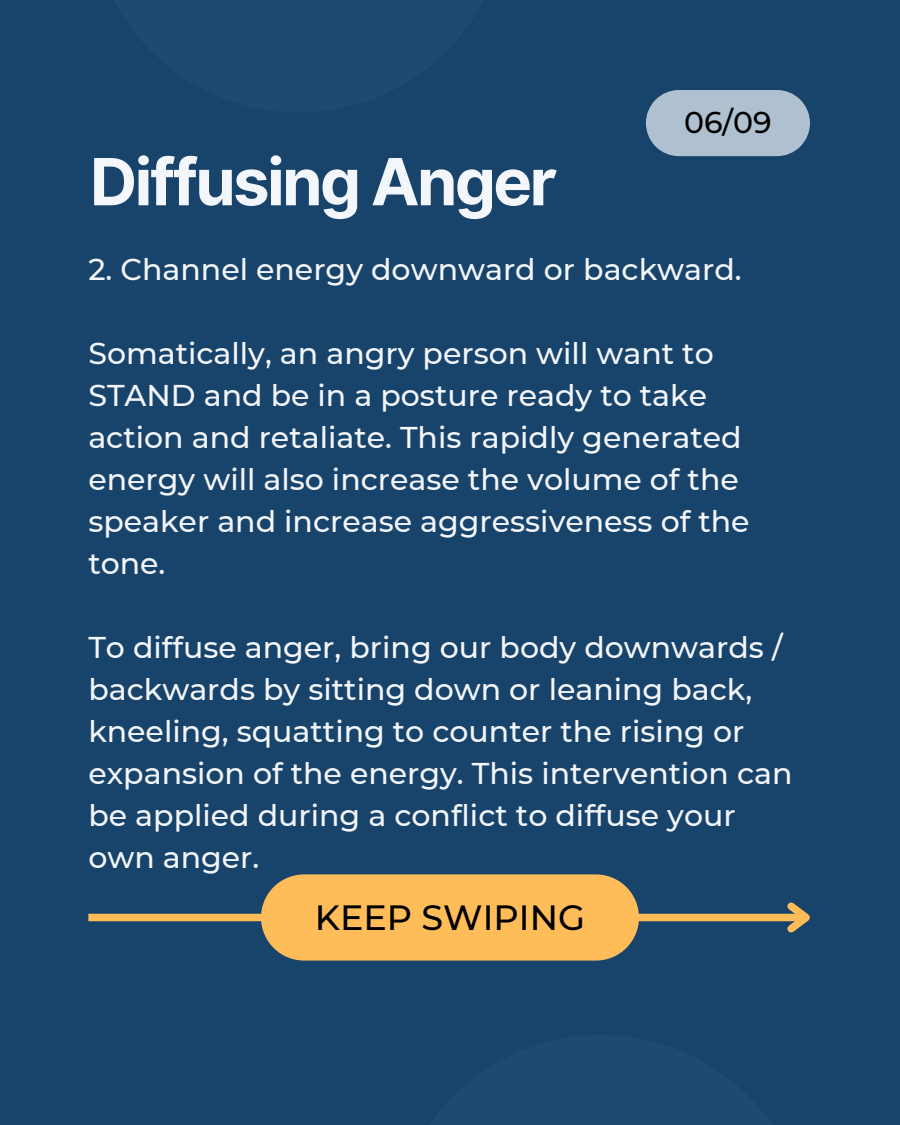
<style>
.page{position:relative;width:900px;height:1125px;background:#18436b}
.page>*{position:absolute;margin:0;border:0;box-sizing:border-box;transform-origin:0 0}
.t1{font:700 65px "Inter";letter-spacing:-.04em;color:#f3f6fa}
.t2{font:500 35px "Montserrat";color:#000}
.t3{font:500 30px/42px "Montserrat";color:#f3f6fa}
.t4{font:500 30px "Montserrat";color:#000}
</style>
<div class="page">
<div style="left:90px;top:0;width:418px;height:112px;background:#1e4a72"></div>
<div style="left:392px;top:1035px;width:418px;height:90px;background:#1e4a72"></div>
<svg style="left:646px;top:90px;width:164px;height:66px;background:#a2b6c7"></svg>
<div style="left:88px;top:914px;width:718px;height:7px;background:#ffbd59"></div>
<svg style="left:781px;top:902px;width:29px;height:31px"></svg>
<svg style="left:261px;top:874px;width:378px;height:87px;background:#f1b55a"></svg>
<p class="t4" style="left:684px;top:104px;width:89px">06/09</p>
<p class="t1" style="left:90px;top:143px;width:469px">Diffusing Anger</p>
<p class="t3" style="left:88px;top:249px;width:655px">2. Channel energy downward or backward.</p>
<p class="t3" style="left:88px;top:333px;width:663px">Somatically, an angry person will want to STAND and be in a posture ready to take action and retaliate. This rapidly generated energy will also increase the volume of the speaker and increase aggressiveness of the tone.</p>
<p class="t3" style="left:88px;top:627px;width:706px">To diffuse anger, bring our body downwards / backwards by sitting down or leaning back, kneeling, squatting to counter the rising or expansion of the energy. This intervention can be applied during a conflict to diffuse your own anger.</p>
<p class="t2" style="left:315px;top:896px;width:272px">KEEP SWIPING</p>
</div>
